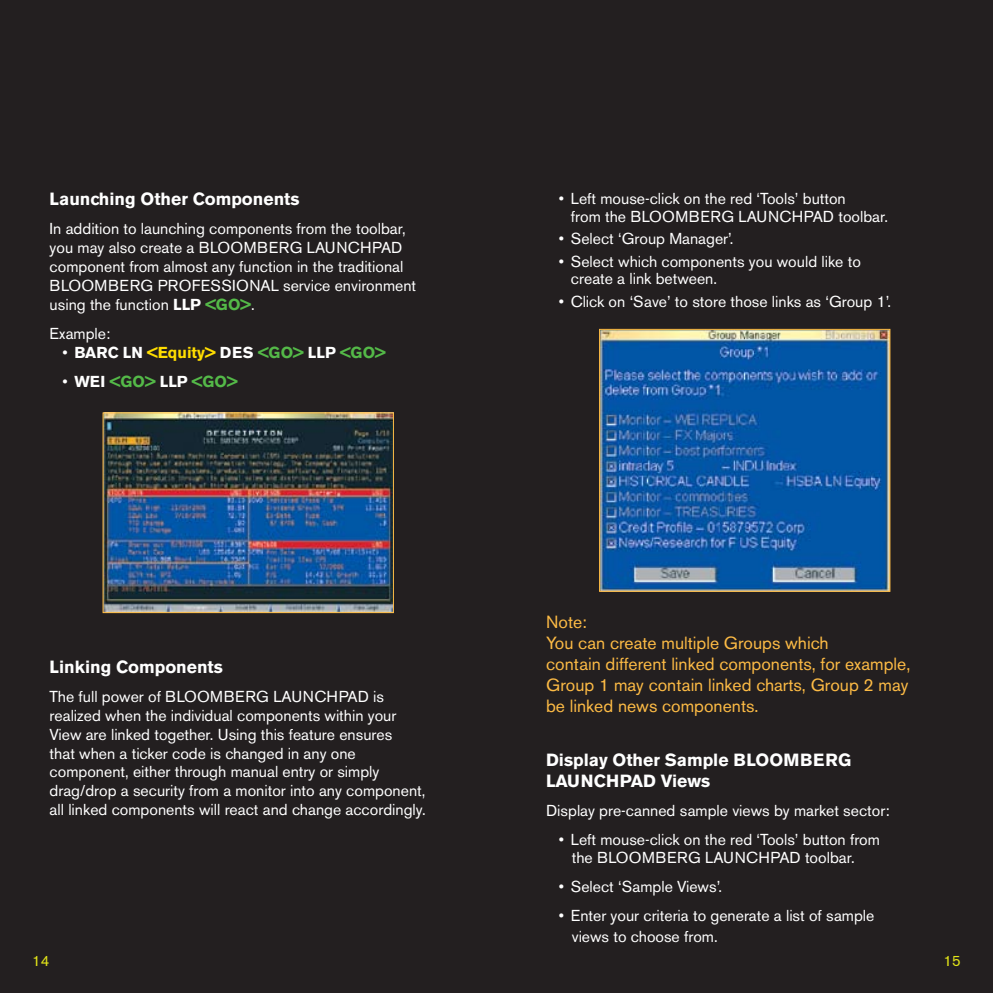
<style>
.page{position:relative;width:993px;height:993px;background:#fff}
.page>*{position:absolute;margin:0;border:0;box-sizing:border-box;transform-origin:0 0}
.t1{font:17.5px/21px "Akzidenz Grotesk BE";color:#fdbb45}
.t2{font:700 17.5px/21px "Akzidenz Grotesk BE";color:#fff}
.t3{font:15.75px/18.9px "Akzidenz Grotesk BE";color:#fff}
.t4{font:700 15.75px "Akzidenz Grotesk BE";color:#fff}
.t5{font:700 15.75px "Akzidenz Grotesk BE";letter-spacing:.01em;color:#54b948}
.t6{font:14.88px "Akzidenz Grotesk BE";color:#e2e419}
.s1{font-weight:700}
.s2{font-weight:700;color:#54b948}
.s3{font-weight:400}
.s4{color:#fd0}
.s5{color:#54b948}
.s6{font-weight:400;color:#fff}
.s7{color:#fff}
</style>
<div class="page">
<div style="left:0;top:0;width:496px;height:992px;background:#231f20"></div>
<div style="left:496px;top:0;width:496px;height:992px;background:#231f20"></div>
<img style="left:601px;top:331px;width:287px;height:258px">
<div style="left:599px;top:329px;width:291px;height:262px;border:1px solid #fdbb45"></div>
<img style="left:105px;top:414px;width:287px;height:197px">
<div style="left:103px;top:412px;width:291px;height:201px;border:1px solid #fdbb45"></div>
<p class="t2" style="left:50px;top:189px;width:251px">Launching Other Components</p>
<p class="t3" style="left:50px;top:219px;width:368px">In addition to launching components from the toolbar, you may also create a BLOOMBERG LAUNCHPAD component from almost any function in the traditional BLOOMBERG PROFESSIONAL service environment using the function <span class="s1">LLP</span> <span class="s2">&lt;GO&gt;</span>.</p>
<p class="t3" style="left:50px;top:324px;width:62px">Example:</p>
<p class="t4" style="left:62px;top:343px;width:325px"><span class="s3">•</span> BARC LN <span class="s4">&lt;Equity&gt;</span> DES <span class="s5">&lt;GO&gt;</span> LLP <span class="s5">&lt;GO&gt;</span></p>
<p class="t5" style="left:62px;top:372px;width:177px"><span class="s6">•</span> <span class="s7">WEI</span> &lt;GO&gt; <span class="s7">LLP</span> &lt;GO&gt;</p>
<p class="t2" style="left:50px;top:656px;width:175px">Linking Components</p>
<p class="t3" style="left:50px;top:686px;width:377px">The full power of BLOOMBERG LAUNCHPAD is realized when the individual components within your View are linked together. Using this feature ensures<br>that when a ticker code is changed in any one component, either through manual entry or simply drag/drop a security from a monitor into any component, all linked components will react and change accordingly.</p>
<p class="t3" style="left:570px;top:190px;width:276px;line-height:17.5px;text-indent:-12px">• Left mouse-click on the red ‘Tools’ button from the Bloomberg</p>
<p class="t3" style="left:738px;top:206px;width:151px">LAUNCHPAD toolbar.</p>
<p class="t3" style="left:558px;top:229px;width:176px">• Select ‘Group Manager’.</p>
<p class="t3" style="left:570px;top:252px;width:291px;line-height:17.5px;text-indent:-12px">• Select which components you would like to create a link between.</p>
<p class="t3" style="left:558px;top:291px;width:333px">• Click on ‘Save’ to store those links as ‘Group 1’.</p>
<p class="t1" style="left:546px;top:611px;width:365px">Note:<br>You can create multiple Groups which<br>contain different linked components, for example, Group 1 may contain linked charts, Group 2 may be linked news components.</p>
<p class="t2" style="left:546px;top:749px;width:306px">Display Other Sample BLOOMBERG<br>LAUNCHPAD Views</p>
<p class="t3" style="left:546px;top:800px;width:345px">Display pre-canned sample views by market sector:</p>
<p class="t3" style="left:571px;top:829px;width:309px;text-indent:-13px">• Left mouse-click on the red ‘Tools’ button from the BLOOMBERG LAUNCHPAD toolbar.</p>
<p class="t3" style="left:558px;top:877px;width:164px">• Select ‘Sample Views’.</p>
<p class="t3" style="left:571px;top:904px;width:304px;line-height:21px;text-indent:-13px">• Enter your criteria to generate a list of sample views to choose from.</p>
<p class="t6" style="left:32px;top:952px;width:19px">14</p>
<p class="t6" style="left:943px;top:952px;width:19px">15</p>
</div>
